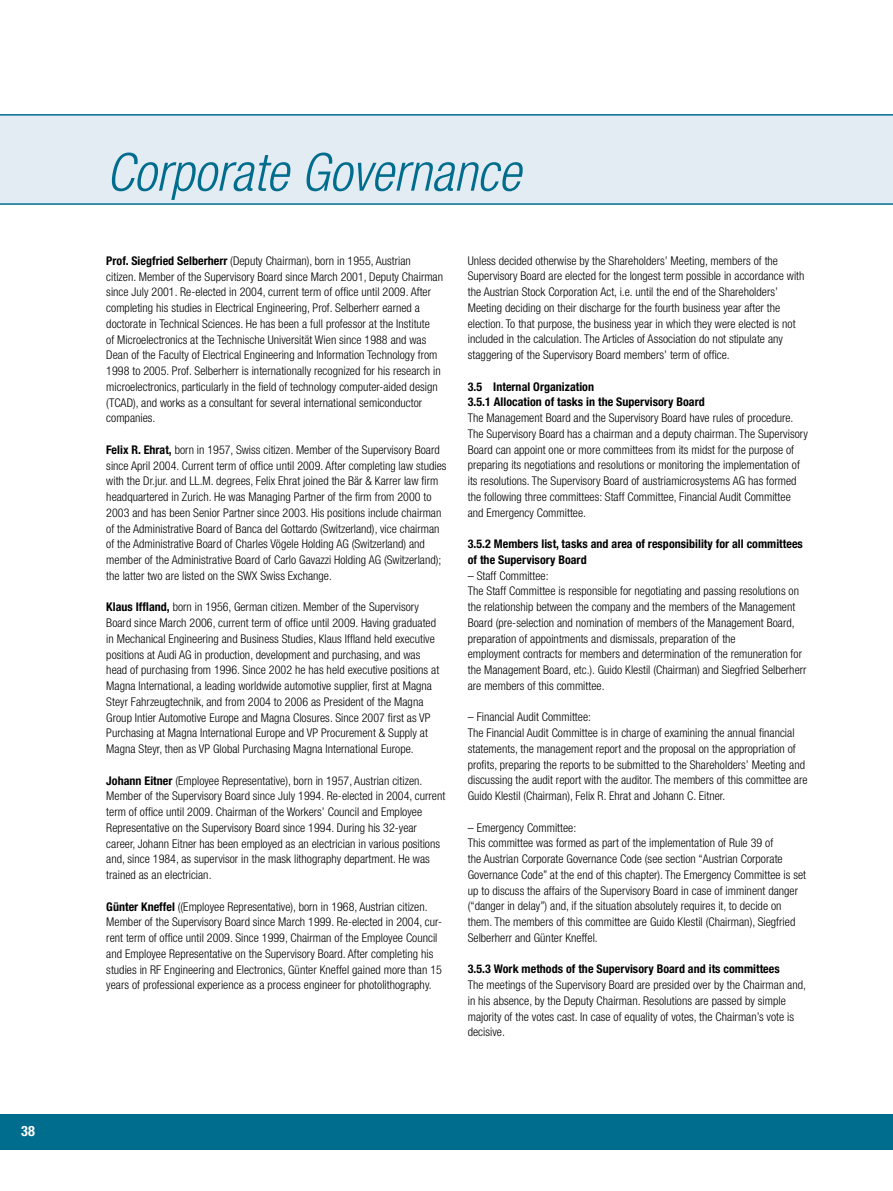
<style>
.page{position:relative;width:893px;height:1191px;background:#fff}
.page>*{position:absolute;margin:0;border:0;box-sizing:border-box;transform-origin:0 0}
.t1{font:italic 300 condensed 52.5px "Helvetica Neue";color:#006d8e}
.t2{font:700 condensed 14.25px "Helvetica Neue";color:#fff}
.t3{font:300 condensed 12px/15.8px "Helvetica Neue";letter-spacing:.005em;color:#000}
.t4{font:700 condensed 12px/15.8px "Helvetica Neue";letter-spacing:.005em;color:#000}
.s1{font-weight:700}
</style>
<div class="page">
<div style="left:0;top:1114px;width:893px;height:35px;background:#006d8e"></div>
<div style="left:0;top:114px;width:893px;height:91px;background:#e2ecf2"></div>
<p class="t2" style="left:21px;top:1122px;width:15px">38</p>
<h1 class="t1" style="left:106px;top:142px;width:416px">Corporate Governance</h1>
<p class="t3" style="left:106px;top:252px;width:338px"><span class="s1">Prof. Siegfried Selberherr</span> (Deputy Chairman), born in 1955, Austrian citizen. Member of the Supervisory Board since March 2001, Deputy Chairman since July 2001. Re-elected in 2004, current term of office until 2009. After completing his studies in Electrical Engineering, Prof. Selberherr earned a doctorate in Technical Sciences. He has been a full professor at the Institute<br>of Microelectronics at the Technische Universität Wien since 1988 and was Dean of the Faculty of Electrical Engineering and Information Technology from 1998 to 2005. Prof. Selberherr is internationally recognized for his research in microelectronics, particularly in the field of technology computer-aided design (TCAD), and works as a consultant for several international semiconductor companies.</p>
<p class="t3" style="left:106px;top:441px;width:342px"><span class="s1">Felix R. Ehrat,</span> born in 1957, Swiss citizen. Member of the Supervisory Board since April 2004. Current term of office until 2009. After completing law studies with the Dr.jur. and LL.M. degrees, Felix Ehrat joined the Bär &amp; Karrer law firm headquartered in Zurich. He was Managing Partner of the firm from 2000 to 2003 and has been Senior Partner since 2003. His positions include chairman of the Administrative Board of Banca del Gottardo (Switzerland), vice chairman of the Administrative Board of Charles Vögele Holding AG (Switzerland) and member of the Administrative Board of Carlo Gavazzi Holding AG (Switzerland); the latter two are listed on the SWX Swiss Exchange.</p>
<p class="t3" style="left:106px;top:599px;width:334px"><span class="s1">Klaus Iffland,</span> born in 1956, German citizen. Member of the Supervisory Board since March 2006, current term of office until 2009. Having graduated in Mechanical Engineering and Business Studies, Klaus Iffland held executive positions at Audi AG in production, development and purchasing, and was head of purchasing from 1996. Since 2002 he has held executive positions at Magna International, a leading worldwide automotive supplier, first at Magna Steyr Fahrzeugtechnik, and from 2004 to 2006 as President of the Magna Group Intier Automotive Europe and Magna Closures. Since 2007 first as VP Purchasing at Magna International Europe and VP Procurement &amp; Supply at Magna Steyr, then as VP Global Purchasing Magna International Europe.</p>
<p class="t3" style="left:106px;top:772px;width:341px"><span class="s1">Johann Eitner</span> (Employee Representative), born in 1957, Austrian citizen.<br>Member of the Supervisory Board since July 1994. Re-elected in 2004, current term of office until 2009. Chairman of the Workers’ Council and Employee Representative on the Supervisory Board since 1994. During his 32-year career, Johann Eitner has been employed as an electrician in various positions and, since 1984, as supervisor in the mask lithography department. He was trained as an electrician.</p>
<p class="t3" style="left:106px;top:898px;width:337px"><span class="s1">Günter Kneffel</span> ((Employee Representative), born in 1968, Austrian citizen.<br>Member of the Supervisory Board since March 1999. Re-elected in 2004, cur&shy;rent term of office until 2009. Since 1999, Chairman of the Employee Council and Employee Representative on the Supervisory Board. After completing his studies in RF Engineering and Electronics, Günter Kneffel gained more than 15 years of professional experience as a process engineer for photolithography.</p>
<p class="t3" style="left:468px;top:252px;width:338px">Unless decided otherwise by the Shareholders’ Meeting, members of the Supervisory Board are elected for the longest term possible in accordance with the Austrian Stock Corporation Act, i.e. until the end of the Shareholders’ Meeting deciding on their discharge for the fourth business year after the election. To that purpose, the business year in which they were elected is not included in the calculation. The Articles of Association do not stipulate any staggering of the Supervisory Board members’ term of office.</p>
<p class="t4" style="left:468px;top:378px;width:238px">3.5 Internal Organization<br>3.5.1 Allocation of tasks in the Supervisory Board</p>
<p class="t3" style="left:468px;top:410px;width:342px">The Management Board and the Supervisory Board have rules of procedure.<br>The Supervisory Board has a chairman and a deputy chairman. The Supervisory Board can appoint one or more committees from its midst for the purpose of preparing its negotiations and resolutions or monitoring the implementation of its resolutions. The Supervisory Board of austriamicrosystems AG has formed the following three committees: Staff Committee, Financial Audit Committee and Emergency Committee.</p>
<p class="t4" style="left:468px;top:536px;width:337px">3.5.2 Members list, tasks and area of responsibility for all committees of the Supervisory Board</p>
<p class="t3" style="left:468px;top:567px;width:340px">– Staff Committee:<br>The Staff Committee is responsible for negotiating and passing resolutions on the relationship between the company and the members of the Management Board (pre-selection and nomination of members of the Management Board, preparation of appointments and dismissals, preparation of the<br>employment contracts for members and determination of the remuneration for the Management Board, etc.). Guido Klestil (Chairman) and Siegfried Selberherr are members of this committee.</p>
<p class="t3" style="left:468px;top:709px;width:341px">– Financial Audit Committee:<br>The Financial Audit Committee is in charge of examining the annual financial statements, the management report and the proposal on the appropriation of profits, preparing the reports to be submitted to the Shareholders’ Meeting and discussing the audit report with the auditor. The members of this committee are Guido Klestil (Chairman), Felix R. Ehrat and Johann C. Eitner.</p>
<p class="t3" style="left:468px;top:819px;width:340px">– Emergency Committee:<br>This committee was formed as part of the implementation of Rule 39 of<br>the Austrian Corporate Governance Code (see section “Austrian Corporate Governance Code” at the end of this chapter). The Emergency Committee is set up to discuss the affairs of the Supervisory Board in case of imminent danger (“danger in delay”) and, if the situation absolutely requires it, to decide on them. The members of this committee are Guido Klestil (Chairman), Siegfried Selberherr and Günter Kneffel.</p>
<p class="t4" style="left:468px;top:961px;width:314px">3.5.3 Work methods of the Supervisory Board and its committees</p>
<p class="t3" style="left:468px;top:977px;width:340px">The meetings of the Supervisory Board are presided over by the Chairman and, in his absence, by the Deputy Chairman. Resolutions are passed by simple majority of the votes cast. In case of equality of votes, the Chairman’s vote is decisive.</p>
</div>
